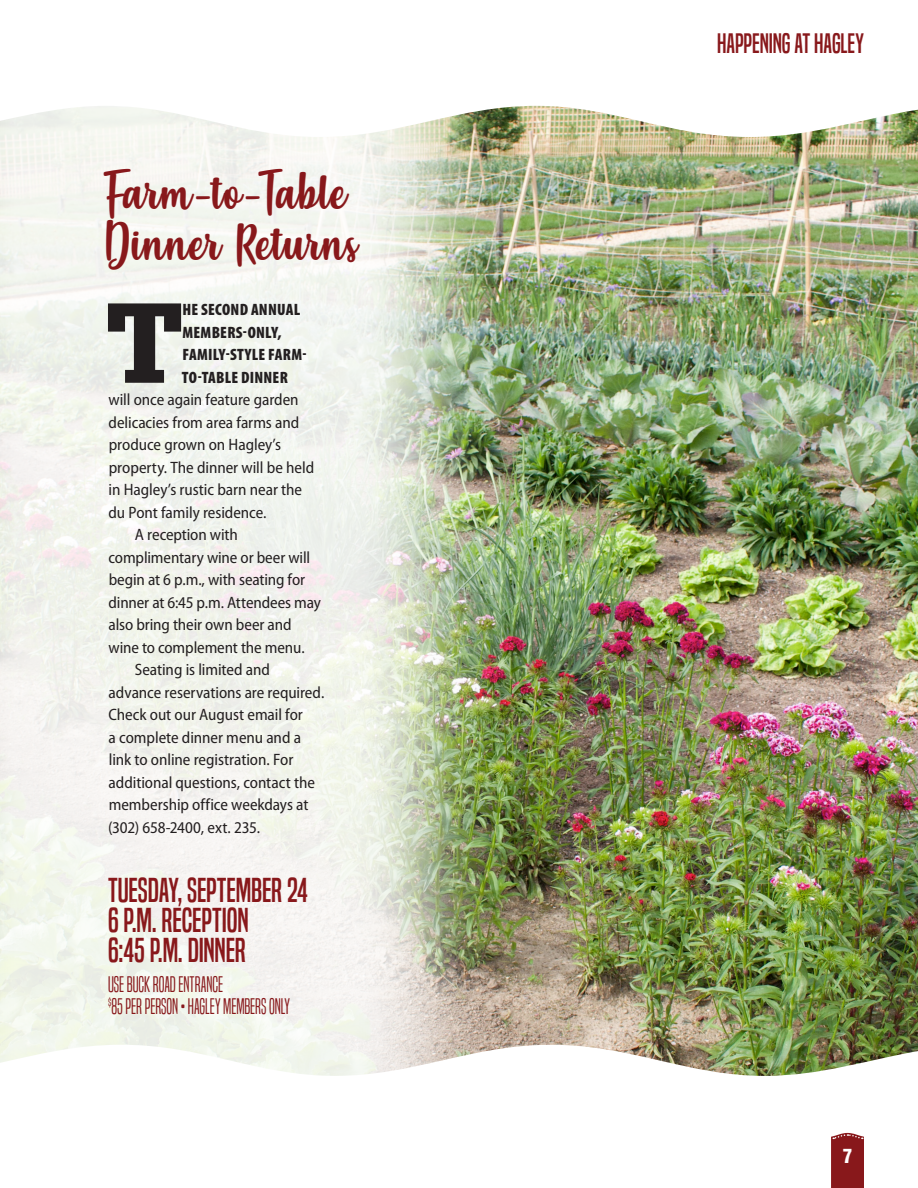
<style>
.page{position:relative;width:918px;height:1188px;background:#fff}
.page>*{position:absolute;margin:0;border:0;box-sizing:border-box;transform-origin:0 0}
.story_text__first_pa{font:900 110.7px "Glypha LT Std";color:#231f20}
.t1{font:48px/51px "Misses";letter-spacing:.01em;color:#88181b}
.box_1{font:32.25px/30px "Built Titling Rg";letter-spacing:-.005em;color:#88181b}
.t2{font:26.25px "Built Titling Rg";letter-spacing:-.005em;color:#88181b}
.box_2{font:21px/22.5px "Built Titling Lt";color:#88181b}
.t3{font:18px "Helvetica Inserat";color:#fff}
.story_text{font:semi-condensed 16.5px/22.5px "Myriad Pro";letter-spacing:-.005em;color:#231f20}
.story_text__first_pa-2{font:semi-condensed 16.5px "Myriad Pro";letter-spacing:-.005em;color:#231f20}
.story_text__first_pa-3{font:900 condensed 16.5px "Myriad Pro";letter-spacing:.015em;color:#231f20}
</style>
<div class="page">
<svg style="left:831px;top:1133px;width:33px;height:55px;background:#8c2124"></svg>
<img style="left:509px;top:106px;width:409px;height:970px">
<img style="left:0;top:107px;width:509px;height:969px">
<div style="left:89px;top:0;width:195px;height:1188px;background:linear-gradient(to right,#f6f7f2,#f5f6f2)"></div>
<p class="t1" style="left:103px;top:168px;width:257px">Farm-to-Table<br>Dinner Returns</p>
<p class="story_text__first_pa" style="left:108px;top:276px;width:75px">T</p>
<p class="story_text__first_pa-3" style="left:182px;top:299px;width:119px">HE SECOND ANNUAL</p>
<p class="story_text__first_pa-3" style="left:183px;top:322px;width:101px">MEMBERS-ONLY,</p>
<p class="story_text__first_pa-3" style="left:182px;top:344px;width:126px">FAMILY-STYLE FARM-</p>
<p class="story_text__first_pa-3" style="left:182px;top:367px;width:107px">TO-TABLE DINNER</p>
<p class="story_text__first_pa-2" style="left:108px;top:390px;width:192px">will once again feature garden</p>
<p class="story_text__first_pa-2" style="left:109px;top:412px;width:192px">delicacies from area farms and</p>
<p class="story_text__first_pa-2" style="left:109px;top:435px;width:174px">produce grown on Hagley’s</p>
<p class="story_text__first_pa-2" style="left:109px;top:457px;width:207px">property. The dinner will be held</p>
<p class="story_text__first_pa-2" style="left:109px;top:480px;width:195px">in Hagley’s rustic barn near the</p>
<p class="story_text__first_pa-2" style="left:109px;top:502px;width:159px">du Pont family residence.</p>
<p class="story_text" style="left:108px;top:523px;width:214px;text-indent:26px">A reception with complimentary wine or beer will begin at 6 p.m., with seating for dinner at 6:45 p.m. Attendees may also bring their own beer and wine to complement the menu.</p>
<p class="story_text" style="left:108px;top:658px;width:218px;text-indent:27px">Seating is limited and advance reservations are required.<br>Check out our August email for<br>a complete dinner menu and a link to online registration. For additional questions, contact the membership office weekdays at (302) 658-2400, ext. 235.</p>
<p class="box_1" style="left:108px;top:876px;width:201px">TUESDAY, SEPTEMBER 24</p>
<p class="box_1" style="left:108px;top:906px;width:142px">6 P.M. RECEPTION<br>6:45 P.M. DINNER</p>
<p class="box_2" style="left:108px;top:973px;width:184px">USE BUCK ROAD ENTRANCE<br><sup>$</sup>85 PER PERSON • HAGLEY MEMBERS ONLY</p>
<p class="t2" style="left:717px;top:28px;width:148px">HAPPENING AT HAGLEY</p>
<p class="t3" style="left:843px;top:1145px;width:10px">7</p>
</div>
